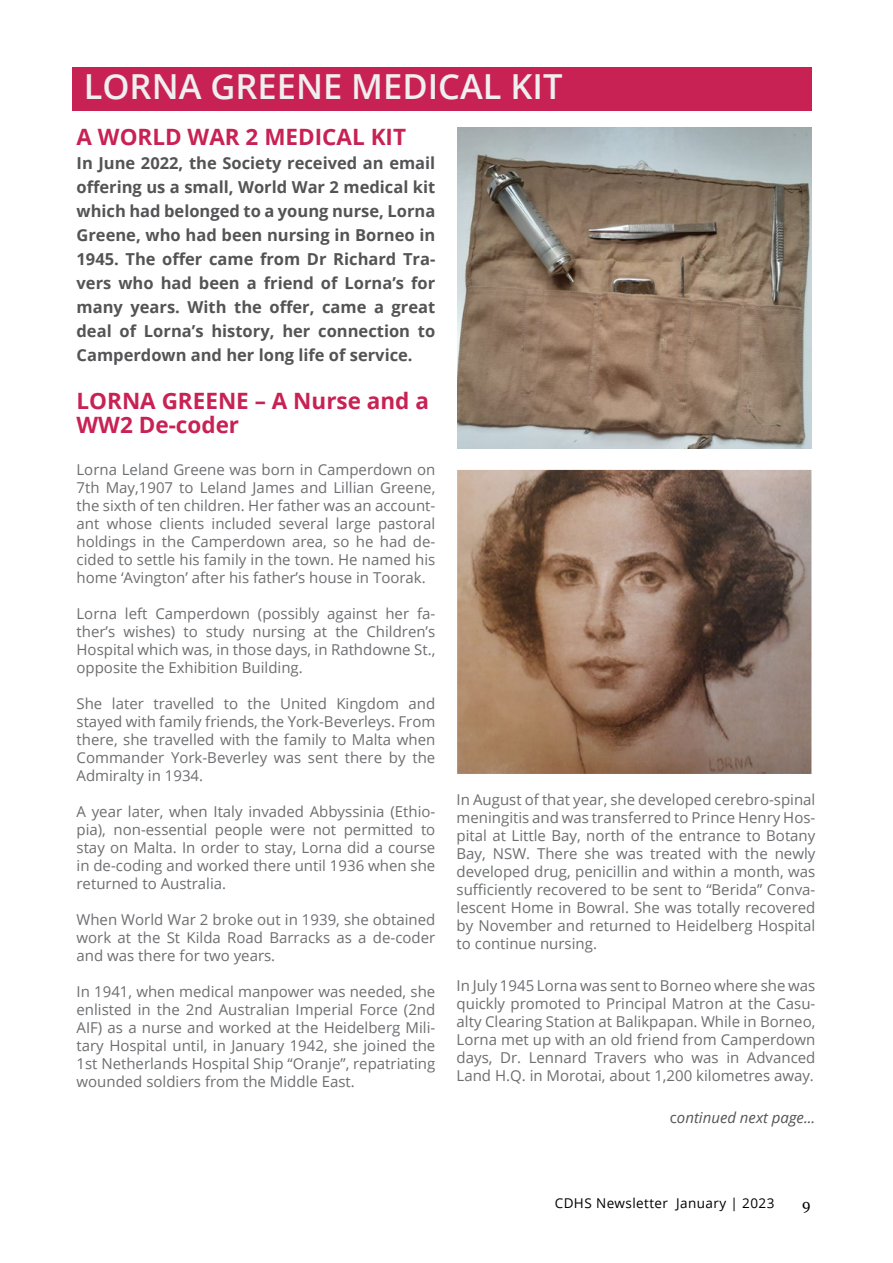
<style>
.page{position:relative;width:893px;height:1263px;background:#fff}
.page>*{position:absolute;margin:0;border:0;box-sizing:border-box;transform-origin:0 0}
.t1{font:600 34.5px "Open Sans";color:#efeff0}
.t2{font:700 22.5px/24px "Open Sans";color:#c82254}
.t3{font:700 16.5px/24px "Open Sans";color:#545456;text-align:justify}
.t4{font:15px/18px "Open Sans";color:#6d6e71;text-align:justify}
.t5{font:italic 15px "Open Sans";color:#545456}
.t6{font:15px "Georgia";color:#000}
.t7{font:13.5px "Open Sans";letter-spacing:.03em;color:#000}
.s1{font-style:normal}
</style>
<div class="page">
<img style="left:457px;top:470px;width:354px;height:304px">
<img style="left:457px;top:128px;width:354px;height:321px">
<div style="left:72px;top:67px;width:739px;height:44px;background:#c82254"></div>
<h1 class="t1" style="left:84px;top:63px;width:480px">LORNA GREENE MEDICAL KIT</h1>
<h2 class="t2" style="left:77px;top:124px;width:331px">A WORLD WAR 2 MEDICAL KIT</h2>
<p class="t3" style="left:77px;top:150px;width:360px">In June 2022, the Society received an email offering us a small, World War 2 medical kit which had belonged to a young nurse, Lorna Greene, who had been nursing in Borneo in 1945. The offer came from Dr Richard Tra&shy;vers who had been a friend of Lorna’s for many years. With the offer, came a great deal of Lorna’s history, her connection to Camperdown and her long life of service.</p>
<h2 class="t2" style="left:77px;top:388px;width:354px">LORNA GREENE – A Nurse and a<br>WW2 De-coder</h2>
<p class="t4" style="left:77px;top:460px;width:360px">Lorna Leland Greene was born in Camperdown on 7th May,1907 to Leland James and Lillian Greene, the sixth of ten children. Her father was an account&shy;ant whose clients included several large pastoral holdings in the Camperdown area, so he had de&shy;cided to settle his family in the town. He named his home ‘Avington’ after his father’s house in Toorak.</p>
<p class="t4" style="left:77px;top:604px;width:360px">Lorna left Camperdown (possibly against her fa&shy;ther’s wishes) to study nursing at the Children’s Hospital which was, in those days, in Rathdowne St., opposite the Exhibition Building.</p>
<p class="t4" style="left:77px;top:694px;width:360px">She later travelled to the United Kingdom and stayed with family friends, the York-Beverleys. From there, she travelled with the family to Malta when Commander York-Beverley was sent there by the Admiralty in 1934.</p>
<p class="t4" style="left:77px;top:802px;width:360px">A year later, when Italy invaded Abbyssinia (Ethio&shy;pia), non-essential people were not permitted to stay on Malta. In order to stay, Lorna did a course in de-coding and worked there until 1936 when she returned to Australia.</p>
<p class="t4" style="left:77px;top:910px;width:360px">When World War 2 broke out in 1939, she obtained work at the St Kilda Road Barracks as a de-coder and was there for two years.</p>
<p class="t4" style="left:77px;top:982px;width:360px">In 1941, when medical manpower was needed, she enlisted in the 2nd Australian Imperial Force (2nd AIF) as a nurse and worked at the Heidelberg Mili&shy;tary Hospital until, in January 1942, she joined the 1st Netherlands Hospital Ship “Oranje”, repatriating wounded soldiers from the Middle East.</p>
<p class="t4" style="left:457px;top:790px;width:360px">In August of that year, she developed cerebro-spinal meningitis and was transferred to Prince Henry Hos&shy;pital at Little Bay, north of the entrance to Botany Bay, NSW. There she was treated with the newly developed drug, penicillin and within a month, was sufficiently recovered to be sent to “Berida” Conva&shy;lescent Home in Bowral. She was totally recovered by November and returned to Heidelberg Hospital to continue nursing.</p>
<p class="t4" style="left:457px;top:976px;width:360px">In July 1945 Lorna was sent to Borneo where she was quickly promoted to Principal Matron at the Casu&shy;alty Clearing Station at Balikpapan. While in Borneo, Lorna met up with an old friend from Camperdown days, Dr. Lennard Travers who was in Advanced Land H.Q. in Morotai, about 1,200 kilometres away.</p>
<p class="t5" style="left:670px;top:1107px;width:147px"><span class="s1">c</span>ontinued next page...</p>
<p class="t7" style="left:555px;top:1194px;width:221px">CDHS Newsletter January | 2023</p>
<p class="t6" style="left:802px;top:1193px;width:10px">9</p>
</div>
